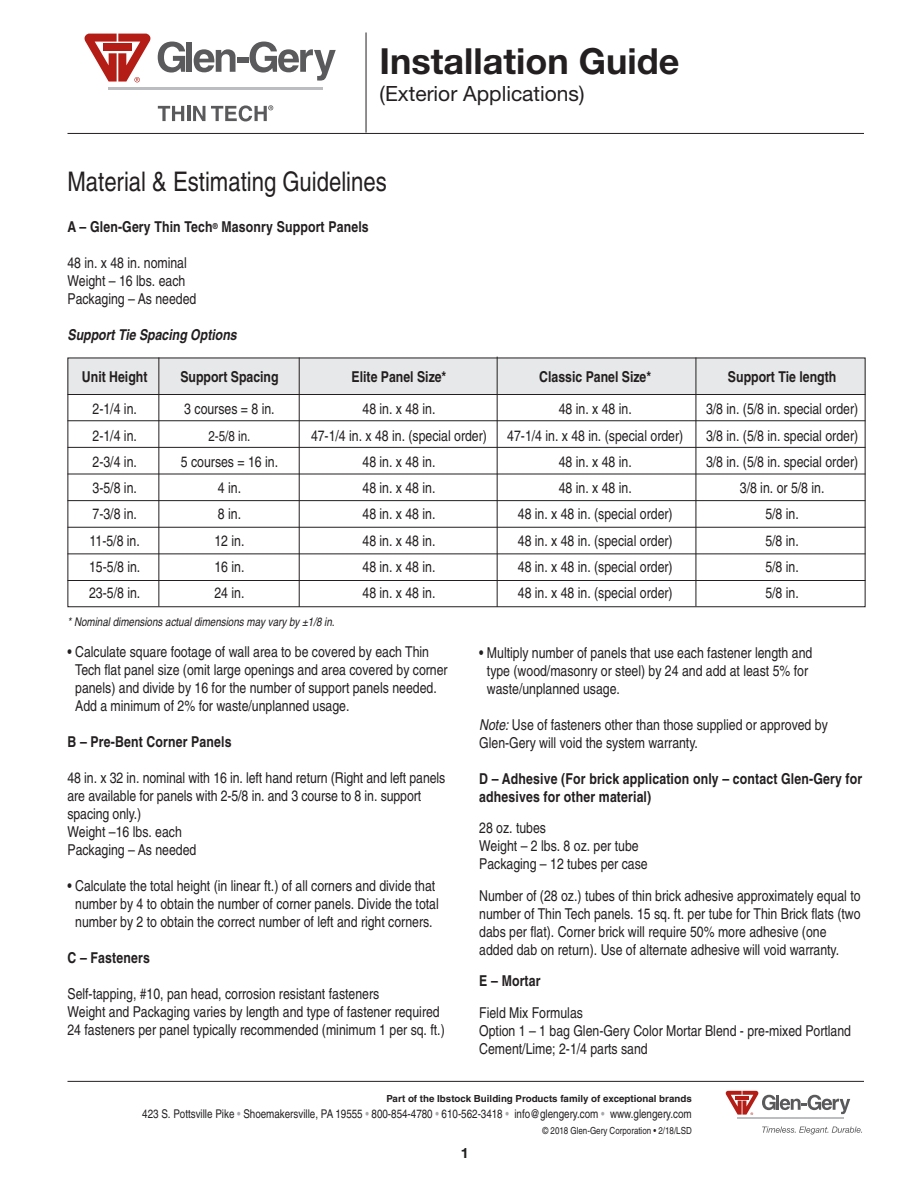
<style>
.page{position:relative;width:918px;height:1188px;background:#fff}
.page>*{position:absolute;margin:0;border:0;box-sizing:border-box;transform-origin:0 0}
.t1{font:700 36px "Helvetica Neue";color:#231f20}
.t2{font:condensed 27px "Helvetica";color:#231f20}
.t3{font:21px "Helvetica Neue";color:#231f20}
.t4{font:condensed 15px/18px "Helvetica";color:#231f20}
.t5{font:700 condensed 15px/18px "Helvetica";letter-spacing:.01em;color:#231f20}
.t6{font:italic 700 condensed 15px "Helvetica";color:#231f20}
.t7{font:condensed 14.25px "Helvetica";color:#231f20}
.t8{font:700 14.25px "Helvetica Neue";color:#231f20}
.t9{font:condensed 12px "Helvetica";color:#231f20}
.t10{font:italic condensed 12px "Helvetica";color:#231f20}
.t11{font:700 9.75px "Helvetica";color:#231f20}
.t12{font:condensed 9.75px "Helvetica";color:#231f20}
.s1{font-style:italic}
.s2{color:#a8a9ad}
</style>
<div class="page">
<div style="left:68px;top:358px;width:798px;height:36px;background:#e7e8e9"></div>
<hr style="left:68px;top:133px;width:796px;height:1px;background:#231f20">
<hr style="left:68px;top:1081px;width:796px;height:1px;background:#231f20">
<hr style="left:366px;top:33px;width:1px;height:100px;background:#231f20">
<hr style="left:737px;top:1117px;width:107px;height:2px;background:#bcbdc0">
<svg style="left:725px;top:1091px;width:125px;height:24px"></svg>
<svg style="left:762px;top:1127px;width:100px;height:7px"></svg>
<svg style="left:158px;top:106px;width:26px;height:15px"></svg>
<hr style="left:187px;top:106px;width:3px;height:15px;background:#5a5a5d">
<svg style="left:193px;top:106px;width:12px;height:15px"></svg>
<svg style="left:211px;top:105px;width:62px;height:16px"></svg>
<hr style="left:108px;top:87px;width:215px;height:3px;background:#bcbdc0">
<svg style="left:158px;top:41px;width:27px;height:32px"></svg>
<div style="left:187px;top:42px;width:5px;height:30px;background:#5a5a5d"></div>
<svg style="left:194px;top:49px;width:42px;height:23px"></svg>
<div style="left:237px;top:58px;width:11px;height:5px;background:#5a5a5d"></div>
<svg style="left:250px;top:41px;width:86px;height:40px"></svg>
<svg style="left:85px;top:34px;width:66px;height:48px"></svg>
<div style="left:68px;top:358px;width:798px;height:249px;border:1px solid #231f20"></div>
<hr style="left:159px;top:357px;width:1px;height:249px;background:#231f20">
<hr style="left:299px;top:357px;width:1px;height:250px;background:#231f20">
<hr style="left:497px;top:357px;width:1px;height:250px;background:#231f20">
<hr style="left:696px;top:357px;width:1px;height:249px;background:#231f20">
<hr style="left:68px;top:394px;width:798px;height:1px;background:#231f20">
<hr style="left:67px;top:420px;width:799px;height:1px;background:#231f20">
<hr style="left:67px;top:447px;width:799px;height:1px;background:#231f20">
<hr style="left:67px;top:474px;width:799px;height:1px;background:#231f20">
<hr style="left:67px;top:500px;width:799px;height:1px;background:#231f20">
<hr style="left:67px;top:527px;width:799px;height:1px;background:#231f20">
<hr style="left:67px;top:554px;width:799px;height:1px;background:#231f20">
<hr style="left:68px;top:580px;width:798px;height:1px;background:#231f20">
<h1 class="t1" style="left:380px;top:49px;width:301px">Installation Guide</h1>
<h3 class="t3" style="left:380px;top:86px;width:206px">(Exterior Applications)</h3>
<h2 class="t2" style="left:68px;top:171px;width:321px">Material &amp; Estimating Guidelines</h2>
<p class="t5" style="left:68px;top:220px;width:303px">A – Glen-Gery Thin Tech<sup>®</sup> Masonry Support Panels</p>
<p class="t4" style="left:67px;top:256px;width:130px">48 in. x 48 in. nominal<br>Weight – 16 lbs. each<br>Packaging – As needed</p>
<p class="t6" style="left:67px;top:330px;width:171px">Support Tie Spacing Options</p>
<p class="t5" style="left:82px;top:369px;width:67px">Unit Height</p>
<p class="t5" style="left:180px;top:369px;width:100px">Support Spacing</p>
<p class="t5" style="left:352px;top:369px;width:96px">Elite Panel Size*</p>
<p class="t5" style="left:539px;top:369px;width:113px">Classic Panel Size*</p>
<p class="t5" style="left:728px;top:369px;width:110px">Support Tie length</p>
<p class="t4" style="left:93px;top:401px;width:46px">2-1/4 in.</p>
<p class="t4" style="left:184px;top:401px;width:92px">3 courses = 8 in.</p>
<p class="t4" style="left:363px;top:401px;width:74px">48 in. x 48 in.</p>
<p class="t4" style="left:559px;top:401px;width:74px">48 in. x 48 in.</p>
<p class="t4" style="left:706px;top:401px;width:154px">3/8 in. (5/8 in. special order)</p>
<p class="t4" style="left:93px;top:428px;width:46px">2-1/4 in.</p>
<p class="t7" style="left:208px;top:430px;width:44px">2-5/8 in.</p>
<p class="t4" style="left:311px;top:428px;width:177px">47-1/4 in. x 48 in. (special order)</p>
<p class="t4" style="left:507px;top:428px;width:177px">47-1/4 in. x 48 in. (special order)</p>
<p class="t4" style="left:706px;top:428px;width:154px">3/8 in. (5/8 in. special order)</p>
<p class="t4" style="left:93px;top:454px;width:46px">2-3/4 in.</p>
<p class="t4" style="left:181px;top:454px;width:99px">5 courses = 16 in.</p>
<p class="t4" style="left:363px;top:454px;width:74px">48 in. x 48 in.</p>
<p class="t4" style="left:559px;top:454px;width:74px">48 in. x 48 in.</p>
<p class="t4" style="left:706px;top:454px;width:154px">3/8 in. (5/8 in. special order)</p>
<p class="t4" style="left:93px;top:480px;width:46px">3-5/8 in.</p>
<p class="t4" style="left:218px;top:480px;width:25px">4 in.</p>
<p class="t4" style="left:363px;top:480px;width:74px">48 in. x 48 in.</p>
<p class="t4" style="left:559px;top:480px;width:74px">48 in. x 48 in.</p>
<p class="t4" style="left:740px;top:480px;width:86px">3/8 in. or 5/8 in.</p>
<p class="t4" style="left:93px;top:506px;width:46px">7-3/8 in.</p>
<p class="t4" style="left:218px;top:506px;width:25px">8 in.</p>
<p class="t4" style="left:363px;top:506px;width:74px">48 in. x 48 in.</p>
<p class="t4" style="left:518px;top:506px;width:156px">48 in. x 48 in. (special order)</p>
<p class="t4" style="left:765px;top:506px;width:35px">5/8 in.</p>
<p class="t4" style="left:90px;top:533px;width:52px">11-5/8 in.</p>
<p class="t4" style="left:214px;top:533px;width:32px">12 in.</p>
<p class="t4" style="left:363px;top:533px;width:74px">48 in. x 48 in.</p>
<p class="t4" style="left:518px;top:533px;width:156px">48 in. x 48 in. (special order)</p>
<p class="t4" style="left:765px;top:533px;width:35px">5/8 in.</p>
<p class="t4" style="left:89px;top:559px;width:53px">15-5/8 in.</p>
<p class="t4" style="left:214px;top:559px;width:32px">16 in.</p>
<p class="t4" style="left:363px;top:559px;width:74px">48 in. x 48 in.</p>
<p class="t4" style="left:518px;top:559px;width:156px">48 in. x 48 in. (special order)</p>
<p class="t4" style="left:765px;top:559px;width:35px">5/8 in.</p>
<p class="t4" style="left:89px;top:585px;width:53px">23-5/8 in.</p>
<p class="t4" style="left:214px;top:585px;width:32px">24 in.</p>
<p class="t4" style="left:363px;top:585px;width:74px">48 in. x 48 in.</p>
<p class="t4" style="left:518px;top:585px;width:156px">48 in. x 48 in. (special order)</p>
<p class="t4" style="left:765px;top:585px;width:35px">5/8 in.</p>
<p class="t10" style="left:68px;top:618px;width:269px">* Nominal dimensions actual dimensions may vary by ±1/8 in.</p>
<p class="t4" style="left:75px;top:644px;width:374px;text-indent:-8px">• Calculate square footage of wall area to be covered by each Thin Tech flat panel size (omit large openings and area covered by corner panels) and divide by 16 for the number of support panels needed.<br>Add a minimum of 2% for waste/unplanned usage.</p>
<p class="t5" style="left:67px;top:734px;width:166px">B – Pre-Bent Corner Panels</p>
<p class="t4" style="left:67px;top:770px;width:379px">48 in. x 32 in. nominal with 16 in. left hand return (Right and left panels are available for panels with 2-5/8 in. and 3 course to 8 in. support spacing only.)<br>Weight –16 lbs. each<br>Packaging – As needed</p>
<p class="t4" style="left:67px;top:878px;width:373px;text-align:center">• Calculate the total height (in linear ft.) of all corners and divide that number by 4 to obtain the number of corner panels. Divide the total number by 2 to obtain the correct number of left and right corners.</p>
<p class="t5" style="left:67px;top:950px;width:84px">C – Fasteners</p>
<p class="t4" style="left:68px;top:986px;width:379px">Self-tapping, #10, pan head, corrosion resistant fasteners<br>Weight and Packaging varies by length and type of fastener required<br>24 fasteners per panel typically recommended (minimum 1 per sq. ft.)</p>
<p class="t4" style="left:487px;top:645px;width:327px;text-indent:-8px">• Multiply number of panels that use each fastener length and type (wood/masonry or steel) by 24 and add at least 5% for waste/unplanned usage.</p>
<p class="t4" style="left:479px;top:717px;width:350px"><span class="s1">Note:</span> Use of fasteners other than those supplied or approved by<br>Glen-Gery will void the system warranty.</p>
<p class="t5" style="left:479px;top:771px;width:384px">D – Adhesive (For brick application only – contact Glen-Gery for adhesives for other material)</p>
<p class="t4" style="left:479px;top:820px;width:170px">28 oz. tubes<br>Weight – 2 lbs. 8 oz. per tube<br>Packaging – 12 tubes per case</p>
<p class="t4" style="left:479px;top:888px;width:383px">Number of (28 oz.) tubes of thin brick adhesive approximately equal to number of Thin Tech panels. 15 sq. ft. per tube for Thin Brick flats (two dabs per flat). Corner brick will require 50% more adhesive (one added dab on return). Use of alternate adhesive will void warranty.</p>
<p class="t5" style="left:479px;top:973px;width:63px">E – Mortar</p>
<p class="t4" style="left:479px;top:1005px;width:373px">Field Mix Formulas<br>Option 1 – 1 bag Glen-Gery Color Mortar Blend - pre-mixed Portland<br>Cement/Lime; 2-1/4 parts sand</p>
<p class="t11" style="left:386px;top:1095px;width:307px">Part of the Ibstock Building Products family of exceptional brands</p>
<p class="t9" style="left:142px;top:1109px;width:551px">423 S. Pottsville Pike <span class="s2">•</span> Shoemakersville, PA 19555 <span class="s2">•</span> 800-854-4780 <span class="s2">•</span> 610-562-3418 <span class="s2">•</span> info@glengery.com <span class="s2">•</span> www.glengery.com</p>
<p class="t12" style="left:543px;top:1127px;width:151px">© 2018 Glen-Gery Corporation • 2/18/LSD</p>
<p class="t8" style="left:461px;top:1147px;width:9px">1</p>
</div>
